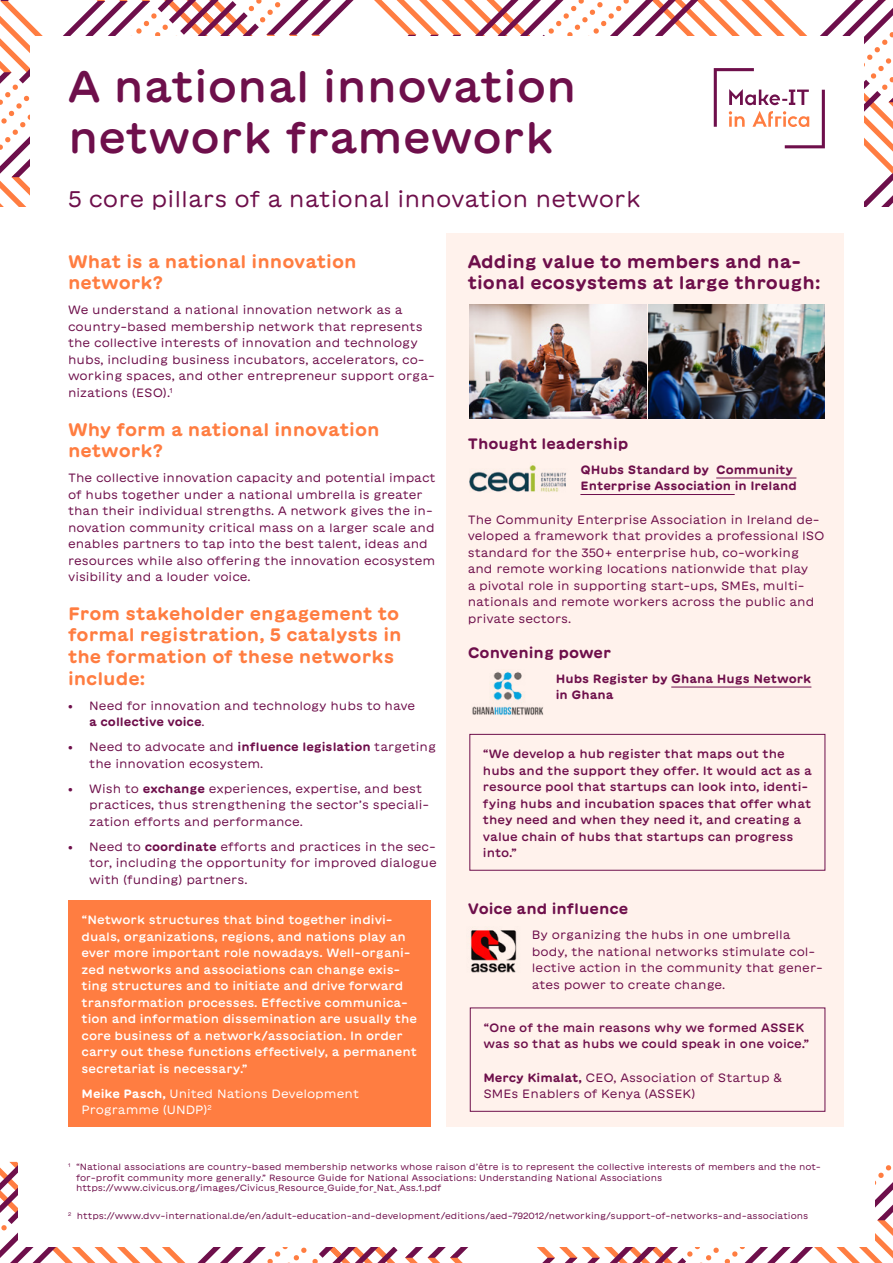
<style>
.page{position:relative;width:893px;height:1263px;background:#fff}
.page>*{position:absolute;margin:0;border:0;box-sizing:border-box;transform-origin:0 0}
.t1{font:500 43.5px/51px "GT Maru";color:#6e0f4b}
.t2{font:22.5px "GT Maru";color:#6e0f4b}
.t3{font:700 18px/21.6px "GT Maru";color:#ff7d41}
.t4{font:700 18px/21.6px "GT Maru";color:#6e0f4b}
.t5{font:700 15px "GT Maru";color:#6e0f4b}
.t6{font:12px/16.5px "GT Maru";color:#6e0f4b}
.t7{font:500 12px/16.5px "GT Maru";color:#fff}
.t8{font:500 12px/16.5px "GT Maru";color:#6e0f4b}
.t9{font:700 12px/16.5px "GT Maru";color:#6e0f4b}
.t10{font:12px/16.5px "GT Maru";color:#fff}
.t11{font:9px/10.8px "GT Maru";color:#6e0f4b}
.s1{font-weight:700}
</style>
<div class="page">
<div style="left:446px;top:234px;width:398px;height:893px;background:#fff2ec"></div>
<svg style="left:0;top:1162px;width:893px;height:101px"></svg>
<div style="left:18px;top:1144px;width:857px;height:103px;background:#fff"></div>
<svg style="left:0;top:0;width:893px;height:207px"></svg>
<hr style="left:716px;top:478px;width:80px;height:1px;background:#6e0f4b">
<hr style="left:580px;top:494px;width:155px;height:1px;background:#6e0f4b">
<hr style="left:671px;top:687px;width:140px;height:1px;background:#6e0f4b">
<div style="left:69px;top:901px;width:362px;height:226px;background:#ff7d41"></div>
<img style="left:470px;top:465px;width:96px;height:27px">
<img style="left:472px;top:671px;width:72px;height:44px">
<div style="left:469px;top:734px;width:356px;height:137px;border:1px solid #6e0f4b"></div>
<img style="left:470px;top:930px;width:47px;height:43px">
<div style="left:470px;top:1007px;width:355px;height:105px;border:1px solid #6e0f4b"></div>
<img style="left:469px;top:305px;width:177px;height:113px">
<img style="left:648px;top:305px;width:177px;height:113px">
<h1 class="t1" style="left:68px;top:61px;width:510px">A national innovation network framework</h1>
<h2 class="t2" style="left:68px;top:186px;width:575px">5 core pillars of a national innovation network</h2>
<h3 class="t3" style="left:68px;top:250px;width:290px">What is a national innovation network?</h3>
<p class="t6" style="left:68px;top:302px;width:368px">We understand a national innovation network as a country-based membership network that represents the collective interests of innovation and technology hubs, including business incubators, accelerators, co&shy;working spaces, and other entrepreneur support orga&shy;nizations (ESO).<sup>1</sup></p>
<h3 class="t3" style="left:68px;top:418px;width:313px">Why form a national innovation network?</h3>
<p class="t6" style="left:68px;top:469px;width:369px">The collective innovation capacity and potential impact of hubs together under a national umbrella is greater than their individual strengths. A network gives the in&shy;novation community critical mass on a larger scale and enables partners to tap into the best talent, ideas and resources while also offering the innovation ecosystem visibility and a louder voice.</p>
<h3 class="t3" style="left:68px;top:602px;width:335px">From stakeholder engagement to formal registration, 5 catalysts in the formation of these networks include:</h3>
<p class="t6" style="left:89px;top:697px;width:328px;text-indent:-21px">• Need for innovation and technology hubs to have <span class="s1">a collective voice</span>.</p>
<p class="t6" style="left:89px;top:738px;width:348px;text-indent:-21px">• Need to advocate and <span class="s1">influence legislation</span> targeting the innovation ecosystem.</p>
<p class="t6" style="left:89px;top:780px;width:341px;text-indent:-21px">• Wish to <span class="s1">exchange</span> experiences, expertise, and best practices, thus strengthening the sector’s speciali&shy;zation efforts and performance.</p>
<p class="t6" style="left:89px;top:838px;width:349px;text-align:justify;text-indent:-21px">• Need to <span class="s1">coordinate</span> efforts and practices in the sec&shy;tor, including the opportunity for improved dialogue with (funding) partners.</p>
<p class="t7" style="left:82px;top:911px;width:337px">“Network structures that bind together indivi&shy;duals, organizations, regions, and nations play an ever more important role nowadays. Well-organi&shy;zed networks and associations can change exis&shy;ting structures and to initiate and drive forward transformation processes. Effective communica&shy;tion and information dissemination are usually the core business of a network/association. In order carry out these functions effectively, a permanent secretariat is necessary.”</p>
<p class="t10" style="left:82px;top:1085px;width:279px"><span class="s1">Meike Pasch,</span> United Nations Development<br>Programme (UNDP)<sup>2</sup></p>
<h3 class="t4" style="left:468px;top:250px;width:354px">Adding value to members and na&shy;tional ecosystems at large through:</h3>
<p class="t5" style="left:468px;top:434px;width:162px">Thought leadership</p>
<p class="t9" style="left:580px;top:461px;width:218px">QHubs Standard by Community<br>Enterprise Association in Ireland</p>
<p class="t6" style="left:468px;top:511px;width:358px">The Community Enterprise Association in Ireland de&shy;veloped a framework that provides a professional ISO standard for the 350+ enterprise hub, co-working and remote working locations nationwide that play<br>a pivotal role in supporting start-ups, SMEs, multi&shy;nationals and remote workers across the public and private sectors.</p>
<p class="t5" style="left:468px;top:643px;width:145px">Convening power</p>
<p class="t9" style="left:556px;top:670px;width:257px">Hubs Register by Ghana Hugs Network in Ghana</p>
<p class="t8" style="left:483px;top:745px;width:330px">“We develop a hub register that maps out the hubs and the support they offer. It would act as a resource pool that startups can look into, identi&shy;fying hubs and incubation spaces that offer what they need and when they need it, and creating a value chain of hubs that startups can progress into.”</p>
<p class="t5" style="left:468px;top:900px;width:162px">Voice and influence</p>
<p class="t6" style="left:532px;top:926px;width:292px">By organizing the hubs in one umbrella body, the national networks stimulate col&shy;lective action in the community that gener&shy;ates power to create change.</p>
<p class="t8" style="left:483px;top:1019px;width:328px">“One of the main reasons why we formed ASSEK was so that as hubs we could speak in one voice.”</p>
<p class="t6" style="left:483px;top:1069px;width:300px"><span class="s1">Mercy Kimalat,</span> CEO, Association of Startup &amp;<br>SMEs Enablers of Kenya (ASSEK)</p>
<p class="t11" style="left:76px;top:1161px;width:746px;text-indent:-8px"><sup>1</sup> “National associations are country-based membership networks whose raison d’être is to represent the collective interests of members and the not&shy;for-profit community more generally.” Resource Guide for National Associations: Understanding National Associations https://www.civicus.org/images/Civicus_Resource_Guide_for_Nat._Ass.1.pdf</p>
<p class="t11" style="left:68px;top:1210px;width:742px"><sup>2</sup> https://www.dvv-international.de/en/adult-education-and-development/editions/aed-792012/networking/support-of-networks-and-associations</p>
</div>
